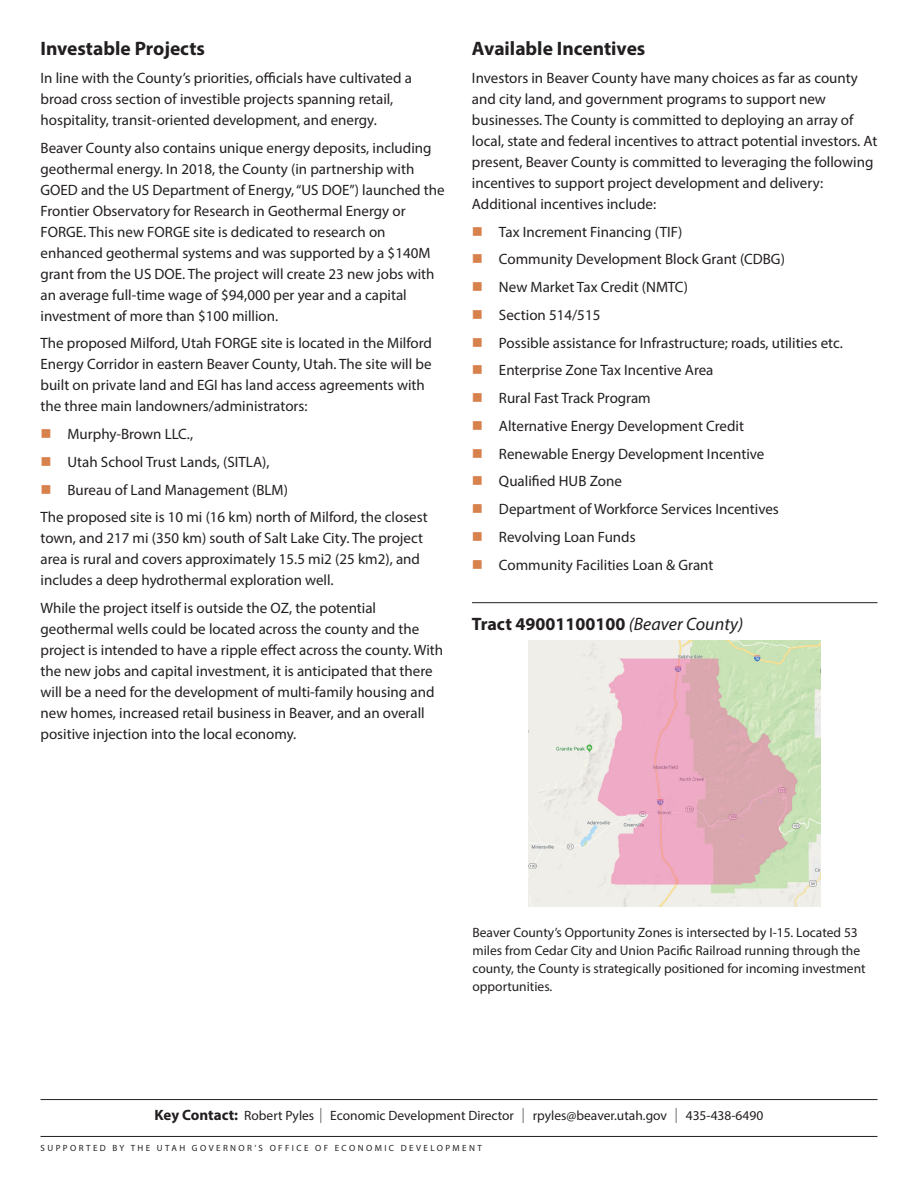
<style>
.page{position:relative;width:918px;height:1188px;background:#fff}
.page>*{position:absolute;margin:0;border:0;box-sizing:border-box;transform-origin:0 0}
.t1{font:700 19.5px "Myriad Pro";color:#231f20}
.t2{font:700 18px "Myriad Pro";color:#231f20}
.t3{font:15px/21px "Myriad Pro";color:#231f20}
.t4{font:13.5px/18px "Myriad Pro";color:#231f20}
.t5{font:9px "Myriad Pro";letter-spacing:.27em;color:#231f20}
.s1{color:#d7814d}
.s2{font-weight:400;font-style:italic}
.s3{font-weight:700;font-size:15px}
.s4{font-size:22.35px}
</style>
<div class="page">
<hr style="left:40px;top:1136px;width:838px;height:1px;background:#231f20">
<img style="left:529px;top:641px;width:291px;height:265px">
<hr style="left:472px;top:602px;width:406px;height:1px;background:#231f20">
<hr style="left:40px;top:1099px;width:838px;height:1px;background:#231f20">
<p class="t1" style="left:40px;top:36px;width:166px">Investable Projects</p>
<p class="t3" style="left:40px;top:67px;width:373px">In line with the County’s priorities, officials have cultivated a broad cross section of investible projects spanning retail, hospitality, transit-oriented development, and energy.</p>
<p class="t3" style="left:40px;top:137px;width:406px">Beaver County also contains unique energy deposits, including geothermal energy. In 2018, the County (in partnership with GOED and the US Department of Energy, “US DOE”) launched the Frontier Observatory for Research in Geothermal Energy or FORGE. This new FORGE site is dedicated to research on enhanced geothermal systems and was supported by a $140M grant from the US DOE. The project will create 23 new jobs with an average full-time wage of $94,000 per year and a capital investment of more than $100 million.</p>
<p class="t3" style="left:40px;top:333px;width:393px">The proposed Milford, Utah FORGE site is located in the Milford Energy Corridor in eastern Beaver County, Utah. The site will be built on private land and EGI has land access agreements with the three main landowners/administrators:</p>
<p class="t3" style="left:40px;top:423px;width:154px"><span class="s1">■</span> Murphy-Brown LLC.,</p>
<p class="t3" style="left:40px;top:451px;width:230px"><span class="s1">■</span> Utah School Trust Lands, (SITLA),</p>
<p class="t3" style="left:40px;top:479px;width:249px"><span class="s1">■</span> Bureau of Land Management (BLM)</p>
<p class="t3" style="left:40px;top:507px;width:389px">The proposed site is 10 mi (16 km) north of Milford, the closest town, and 217 mi (350 km) south of Salt Lake City. The project area is rural and covers approximately 15.5 mi2 (25 km2), and includes a deep hydrothermal exploration well.</p>
<p class="t3" style="left:40px;top:597px;width:404px">While the project itself is outside the OZ, the potential geothermal wells could be located across the county and the project is intended to have a ripple effect across the county. With the new jobs and capital investment, it is anticipated that there will be a need for the development of multi-family housing and new homes, increased retail business in Beaver, and an overall positive injection into the local economy.</p>
<p class="t1" style="left:472px;top:36px;width:175px">Available Incentives</p>
<p class="t3" style="left:472px;top:67px;width:407px">Investors in Beaver County have many choices as far as county and city land, and government programs to support new businesses. The County is committed to deploying an array of local, state and federal incentives to attract potential investors. At present, Beaver County is committed to leveraging the following incentives to support project development and delivery:<br>Additional incentives include:</p>
<p class="t3" style="left:472px;top:221px;width:212px"><span class="s1">■</span> Tax Increment Financing (TIF)</p>
<p class="t3" style="left:472px;top:249px;width:314px"><span class="s1">■</span> Community Development Block Grant (CDBG)</p>
<p class="t3" style="left:472px;top:276px;width:218px"><span class="s1">■</span> New Market Tax Credit (NMTC)</p>
<p class="t3" style="left:472px;top:304px;width:130px"><span class="s1">■</span> Section 514/515</p>
<p class="t3" style="left:472px;top:332px;width:372px"><span class="s1">■</span> Possible assistance for Infrastructure; roads, utilities etc.</p>
<p class="t3" style="left:472px;top:360px;width:243px"><span class="s1">■</span> Enterprise Zone Tax Incentive Area</p>
<p class="t3" style="left:472px;top:387px;width:180px"><span class="s1">■</span> Rural Fast Track Program</p>
<p class="t3" style="left:472px;top:415px;width:274px"><span class="s1">■</span> Alternative Energy Development Credit</p>
<p class="t3" style="left:472px;top:443px;width:294px"><span class="s1">■</span> Renewable Energy Development Incentive</p>
<p class="t3" style="left:472px;top:471px;width:151px"><span class="s1">■</span> Qualified HUB Zone</p>
<p class="t3" style="left:472px;top:498px;width:308px"><span class="s1">■</span> Department of Workforce Services Incentives</p>
<p class="t3" style="left:472px;top:526px;width:165px"><span class="s1">■</span> Revolving Loan Funds</p>
<p class="t3" style="left:472px;top:554px;width:243px"><span class="s1">■</span> Community Facilities Loan &amp; Grant</p>
<p class="t2" style="left:472px;top:612px;width:273px">Tract 49001100100 <span class="s2">(Beaver County)</span></p>
<p class="t4" style="left:472px;top:923px;width:395px">Beaver County’s Opportunity Zones is intersected by I-15. Located 53 miles from Cedar City and Union Pacific Railroad running through the county, the County is strategically positioned for incoming investment opportunities.</p>
<p class="t4" style="left:155px;top:1107px;width:610px"><span class="s3">Key Contact:</span> Robert Pyles <span class="s4">I</span> Economic Development Director <span class="s4">I</span> rpyles@beaver.utah.gov <span class="s4">I</span> 435-438-6490</p>
<p class="t5" style="left:41px;top:1143px;width:443px">SUPPORTED BY THE UTAH GOVERNOR’S OFFICE OF ECONOMIC DEVELOPMENT</p>
</div>
